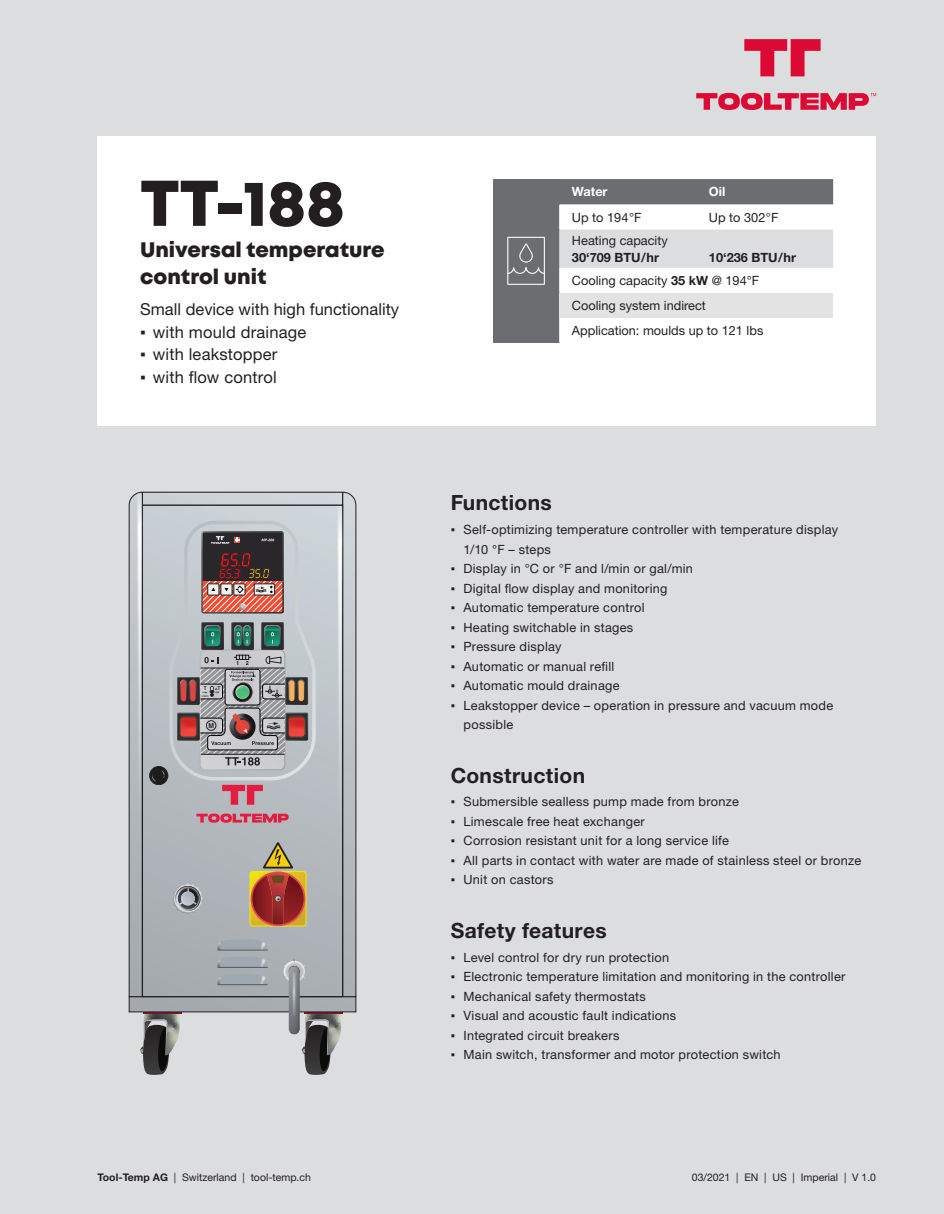
<style>
.page{position:relative;width:944px;height:1214px;background:#dcdddf}
.page>*{position:absolute;margin:0;border:0;box-sizing:border-box;transform-origin:0 0}
.Produktename_-_Haupt{font:800 64.5px "Mont";color:#231f20}
.Content_Title{font:700 21px "Helvetica Neue";letter-spacing:.015em;color:#231f20}
.Gerätetyp_-_Untertit{font:800 21px/27px "Mont";color:#231f20}
.Gerätebeschreib_-_Un{font:16.5px "Helvetica Neue";letter-spacing:.005em;color:#231f20}
.Tabelle_Regular_ohne{font:12.75px/19.5px "Helvetica Neue";letter-spacing:.02em;color:#231f20}
.Tabelle_Regular_ohne-2{font:12.75px "Helvetica Neue";color:#231f20}
.Tabelle_-_Regular_Vo{font:12.75px/16.5px "Helvetica Neue";color:#231f20}
.Tabelle_-_Regular_Vo-2{font:700 12.75px "Helvetica Neue";color:#231f20}
.Tabelle_-_Kopfzeile{font:700 12.75px "Helvetica Neue";color:#fff}
.t1{font:10.5px "Helvetica Neue";color:#231f20}
.s1{font-family:"Arial"}
.s2{font-weight:700}
</style>
<div class="page">
<svg style="left:744px;top:39px;width:76px;height:37px"></svg>
<svg style="left:696px;top:93px;width:180px;height:17px"></svg>
<div style="left:98px;top:136px;width:778px;height:289px;background:#fff"></div>
<img style="left:356px;top:502px;width:1px;height:356px">
<svg style="left:128px;top:491px;width:228px;height:583px"></svg>
<div style="left:493px;top:179px;width:66px;height:163px;background:#6c6d70"></div>
<svg style="left:507px;top:237px;width:38px;height:48px"></svg>
<svg style="left:559px;top:179px;width:274px;height:163px"></svg>
<div style="left:559px;top:293px;width:274px;height:25px;background:#e3e3e3"></div>
<p class="Produktename_-_Haupt" style="left:140px;top:161px;width:206px">TT-188</p>
<p class="Gerätetyp_-_Untertit" style="left:140px;top:236px;width:246px">Universal temperature control unit</p>
<p class="Gerätebeschreib_-_Un" style="left:140px;top:297px;width:260px">Small device with high functionality</p>
<p class="Gerätebeschreib_-_Un" style="left:140px;top:320px;width:168px"><span class="s1">▪</span> with mould drainage</p>
<p class="Gerätebeschreib_-_Un" style="left:140px;top:342px;width:139px"><span class="s1">▪</span> with leakstopper</p>
<p class="Gerätebeschreib_-_Un" style="left:140px;top:365px;width:138px"><span class="s1">▪</span> with flow control</p>
<p class="Tabelle_-_Kopfzeile" style="left:572px;top:182px;width:37px">Water</p>
<p class="Tabelle_-_Kopfzeile" style="left:709px;top:182px;width:18px">Oil</p>
<p class="Tabelle_Regular_ohne" style="left:572px;top:208px;width:71px">Up to 194 °F</p>
<p class="Tabelle_Regular_ohne" style="left:709px;top:208px;width:71px">Up to 302 °F</p>
<p class="Tabelle_-_Regular_Vo" style="left:572px;top:233px;width:97px">Heating capacity<br><span class="s2">30‘709 BTU / hr</span></p>
<p class="Tabelle_-_Regular_Vo-2" style="left:709px;top:247px;width:89px">10‘236 BTU / hr</p>
<p class="Tabelle_Regular_ohne-2" style="left:572px;top:271px;width:189px">Cooling capacity <span class="s2">35 kW</span> @ 194°F</p>
<p class="Tabelle_-_Regular_Vo" style="left:572px;top:298px;width:135px">Cooling system indirect</p>
<p class="Tabelle_Regular_ohne-2" style="left:572px;top:321px;width:193px">Application: moulds up to 121 lbs</p>
<p class="Content_Title" style="left:450px;top:486px;width:103px">Functions</p>
<p class="Tabelle_Regular_ohne" style="left:463px;top:520px;width:376px;text-indent:-13px"><span class="s1">▪</span> Self-optimizing temperature controller with temperature display<br>1/10 °F – steps</p>
<p class="Tabelle_Regular_ohne" style="left:450px;top:559px;width:244px"><span class="s1">▪</span> Display in °C or °F and l/min or gal/min</p>
<p class="Tabelle_Regular_ohne" style="left:450px;top:579px;width:218px"><span class="s1">▪</span> Digital flow display and monitoring</p>
<p class="Tabelle_Regular_ohne" style="left:450px;top:598px;width:195px"><span class="s1">▪</span> Automatic temperature control</p>
<p class="Tabelle_Regular_ohne" style="left:450px;top:618px;width:184px"><span class="s1">▪</span> Heating switchable in stages</p>
<p class="Tabelle_Regular_ohne" style="left:450px;top:637px;width:112px"><span class="s1">▪</span> Pressure display</p>
<p class="Tabelle_Regular_ohne" style="left:450px;top:657px;width:165px"><span class="s1">▪</span> Automatic or manual refill</p>
<p class="Tabelle_Regular_ohne" style="left:450px;top:676px;width:170px"><span class="s1">▪</span> Automatic mould drainage</p>
<p class="Tabelle_Regular_ohne" style="left:463px;top:696px;width:371px;text-indent:-13px"><span class="s1">▪</span> Leakstopper device – operation in pressure and vacuum mode possible</p>
<p class="Content_Title" style="left:450px;top:758px;width:136px">Construction</p>
<p class="Tabelle_Regular_ohne" style="left:450px;top:793px;width:290px"><span class="s1">▪</span> Submersible sealless pump made from bronze</p>
<p class="Tabelle_Regular_ohne" style="left:450px;top:812px;width:196px"><span class="s1">▪</span> Limescale free heat exchanger</p>
<p class="Tabelle_Regular_ohne" style="left:450px;top:832px;width:280px"><span class="s1">▪</span> Corrosion resistant unit for a long service life</p>
<p class="Tabelle_Regular_ohne" style="left:450px;top:851px;width:412px"><span class="s1">▪</span> All parts in contact with water are made of stainless steel or bronze</p>
<p class="Tabelle_Regular_ohne" style="left:450px;top:871px;width:104px"><span class="s1">▪</span> Unit on castors</p>
<p class="Content_Title" style="left:450px;top:914px;width:158px">Safety features</p>
<p class="Tabelle_Regular_ohne" style="left:450px;top:948px;width:220px"><span class="s1">▪</span> Level control for dry run protection</p>
<p class="Tabelle_Regular_ohne" style="left:450px;top:967px;width:396px"><span class="s1">▪</span> Electronic temperature limitation and monitoring in the controller</p>
<p class="Tabelle_Regular_ohne" style="left:450px;top:987px;width:197px"><span class="s1">▪</span> Mechanical safety thermostats</p>
<p class="Tabelle_Regular_ohne" style="left:450px;top:1006px;width:227px"><span class="s1">▪</span> Visual and acoustic fault indications</p>
<p class="Tabelle_Regular_ohne" style="left:450px;top:1026px;width:170px"><span class="s1">▪</span> Integrated circuit breakers</p>
<p class="Tabelle_Regular_ohne" style="left:450px;top:1045px;width:331px"><span class="s1">▪</span> Main switch, transformer and motor protection switch</p>
<p class="t1" style="left:98px;top:1169px;width:215px"><span class="s2">Tool-Temp AG</span> | Switzerland | tool-temp.ch</p>
<p class="t1" style="left:691px;top:1169px;width:186px">03/2021 | EN | US | Imperial | V 1.0</p>
</div>
